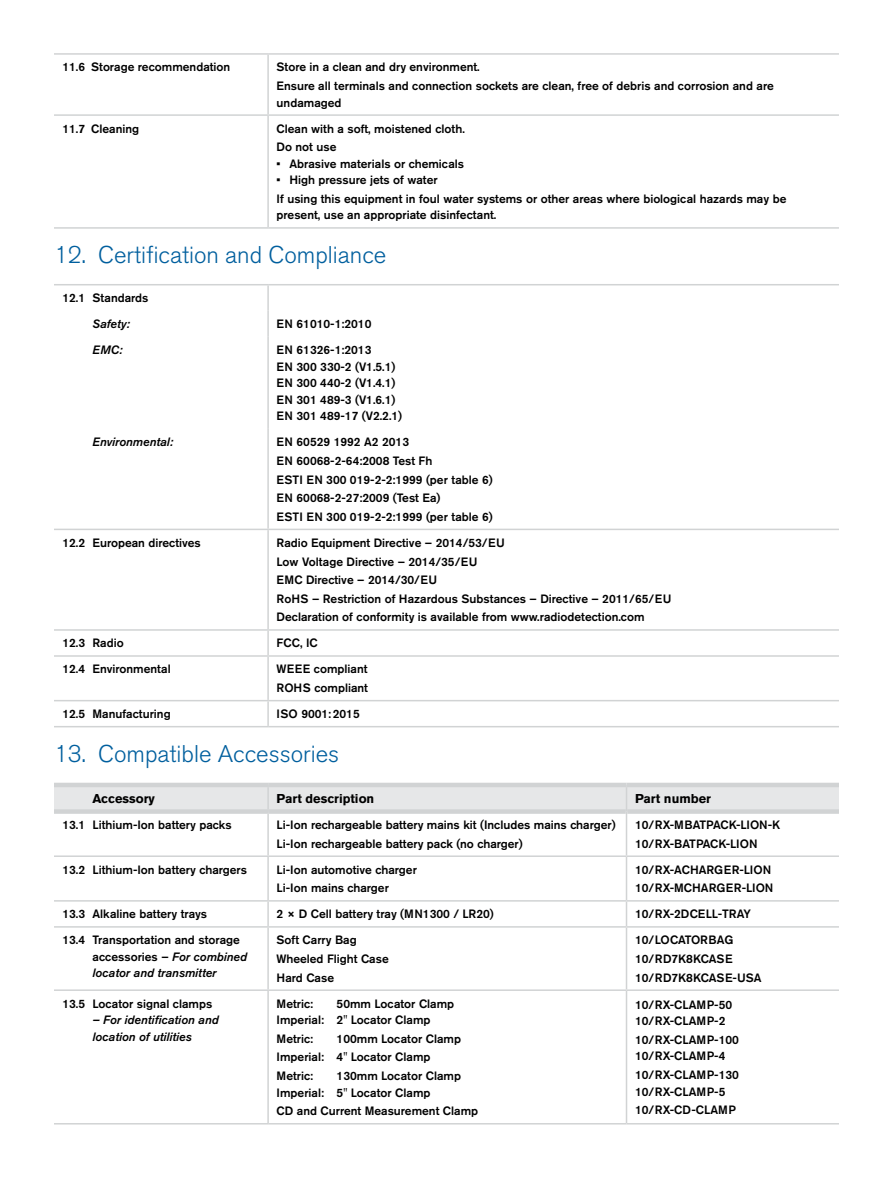
<style>
.page{position:relative;width:893px;height:1187px;background:#fff}
.page>*{position:absolute;margin:0;border:0;box-sizing:border-box;transform-origin:0 0}
.t1{font:300 24px "Akzidenz Grotesk BE";color:#005f9e}
.t2{font:700 12.75px "Akzidenz Grotesk BE";color:#000}
.t3{font:500 12px/18.6px "Akzidenz Grotesk BE";color:#000}
.t4{font:italic 500 12px/16.5px "Akzidenz Grotesk BE";color:#000}
.s1{font-style:italic}
</style>
<div class="page">
<hr style="left:54px;top:53px;width:214px;height:2px;background:#d1d3d4">
<hr style="left:268px;top:53px;width:571px;height:2px;background:#d1d3d4">
<hr style="left:54px;top:114px;width:214px;height:2px;background:#d1d3d4">
<hr style="left:268px;top:114px;width:571px;height:2px;background:#d1d3d4">
<hr style="left:54px;top:227px;width:214px;height:2px;background:#d1d3d4">
<hr style="left:268px;top:227px;width:571px;height:2px;background:#d1d3d4">
<hr style="left:267px;top:55px;width:2px;height:59px;background:#d1d3d4">
<hr style="left:267px;top:116px;width:2px;height:111px;background:#d1d3d4">
<hr style="left:54px;top:284px;width:214px;height:1px;background:#d1d3d4">
<hr style="left:268px;top:284px;width:571px;height:1px;background:#d1d3d4">
<hr style="left:54px;top:528px;width:214px;height:2px;background:#d1d3d4">
<hr style="left:268px;top:528px;width:571px;height:2px;background:#d1d3d4">
<hr style="left:54px;top:629px;width:214px;height:1px;background:#d1d3d4">
<hr style="left:268px;top:629px;width:571px;height:1px;background:#d1d3d4">
<hr style="left:54px;top:655px;width:214px;height:1px;background:#d1d3d4">
<hr style="left:268px;top:655px;width:571px;height:1px;background:#d1d3d4">
<hr style="left:54px;top:699px;width:214px;height:2px;background:#d1d3d4">
<hr style="left:268px;top:699px;width:571px;height:2px;background:#d1d3d4">
<hr style="left:54px;top:725px;width:214px;height:2px;background:#d1d3d4">
<hr style="left:268px;top:725px;width:571px;height:2px;background:#d1d3d4">
<hr style="left:267px;top:285px;width:2px;height:26px;background:#d1d3d4">
<hr style="left:267px;top:311px;width:2px;height:26px;background:#d1d3d4">
<hr style="left:267px;top:337px;width:2px;height:92px;background:#d1d3d4">
<hr style="left:267px;top:429px;width:2px;height:99px;background:#d1d3d4">
<hr style="left:267px;top:530px;width:2px;height:99px;background:#d1d3d4">
<hr style="left:267px;top:630px;width:2px;height:25px;background:#d1d3d4">
<hr style="left:267px;top:656px;width:2px;height:43px;background:#d1d3d4">
<hr style="left:267px;top:701px;width:2px;height:24px;background:#d1d3d4">
<hr style="left:54px;top:855px;width:214px;height:1px;background:#d1d3d4">
<hr style="left:268px;top:855px;width:358px;height:1px;background:#d1d3d4">
<hr style="left:626px;top:855px;width:213px;height:1px;background:#d1d3d4">
<hr style="left:54px;top:900px;width:214px;height:1px;background:#d1d3d4">
<hr style="left:268px;top:900px;width:358px;height:1px;background:#d1d3d4">
<hr style="left:626px;top:900px;width:213px;height:1px;background:#d1d3d4">
<hr style="left:54px;top:926px;width:214px;height:1px;background:#d1d3d4">
<hr style="left:268px;top:926px;width:358px;height:1px;background:#d1d3d4">
<hr style="left:626px;top:926px;width:213px;height:1px;background:#d1d3d4">
<hr style="left:54px;top:989px;width:214px;height:1px;background:#d1d3d4">
<hr style="left:268px;top:989px;width:358px;height:1px;background:#d1d3d4">
<hr style="left:626px;top:989px;width:213px;height:1px;background:#d1d3d4">
<hr style="left:54px;top:1122px;width:214px;height:2px;background:#d1d3d4">
<hr style="left:268px;top:1122px;width:358px;height:2px;background:#d1d3d4">
<hr style="left:626px;top:1122px;width:213px;height:2px;background:#d1d3d4">
<hr style="left:267px;top:813px;width:2px;height:42px;background:#d1d3d4">
<hr style="left:267px;top:856px;width:2px;height:44px;background:#d1d3d4">
<hr style="left:267px;top:901px;width:2px;height:25px;background:#d1d3d4">
<hr style="left:267px;top:927px;width:2px;height:62px;background:#d1d3d4">
<hr style="left:267px;top:990px;width:2px;height:132px;background:#d1d3d4">
<div style="left:54px;top:782px;width:214px;height:5px;background:#d1d3d4"></div>
<div style="left:268px;top:782px;width:358px;height:5px;background:#d1d3d4"></div>
<div style="left:626px;top:782px;width:213px;height:5px;background:#d1d3d4"></div>
<hr style="left:54px;top:809px;width:214px;height:4px;background:#d1d3d4">
<hr style="left:268px;top:809px;width:358px;height:4px;background:#d1d3d4">
<hr style="left:627px;top:809px;width:212px;height:4px;background:#d1d3d4">
<svg style="left:54px;top:787px;width:785px;height:24px;background:#e4e5e6"></svg>
<hr style="left:626px;top:811px;width:1px;height:44px;background:#d1d3d4">
<hr style="left:626px;top:856px;width:1px;height:44px;background:#d1d3d4">
<svg style="left:626px;top:901px;width:1px;height:25px"></svg>
<hr style="left:626px;top:927px;width:1px;height:62px;background:#d1d3d4">
<hr style="left:626px;top:990px;width:1px;height:132px;background:#d1d3d4">
<p class="t3" style="left:63px;top:58px;width:169px">11.6 Storage recommendation</p>
<p class="t3" style="left:277px;top:58px;width:499px">Store in a clean and dry environment.<br>Ensure all terminals and connection sockets are clean, free of debris and corrosion and are</p>
<p class="t3" style="left:277px;top:93px;width:66px">undamaged</p>
<p class="t3" style="left:63px;top:119px;width:78px">11.7 Cleaning</p>
<p class="t3" style="left:277px;top:119px;width:190px">Clean with a soft, moistened cloth.<br>Do not use</p>
<p class="t3" style="left:277px;top:154px;width:189px">• Abrasive materials or chemicals</p>
<p class="t3" style="left:277px;top:170px;width:511px">• High pressure jets of water<br>If using this equipment in foul water systems or other areas where biological hazards may be</p>
<p class="t3" style="left:277px;top:206px;width:221px">present, use an appropriate disinfectant.</p>
<h1 class="t1" style="left:54px;top:241px;width:334px">12. Certification and Compliance</h1>
<p class="t3" style="left:63px;top:288px;width:88px">12.1 Standards</p>
<p class="t4" style="left:93px;top:316px;width:39px">Safety:</p>
<p class="t3" style="left:277px;top:314px;width:96px">EN 61010-1:2010</p>
<p class="t4" style="left:93px;top:342px;width:32px">EMC:</p>
<p class="t3" style="left:277px;top:341px;width:127px;line-height:16.5px">EN 61326-1:2013<br>EN 300 330-2 (V1.5.1)<br>EN 300 440-2 (V1.4.1)<br>EN 301 489-3 (V1.6.1)<br>EN 301 489-17 (V2.2.1)</p>
<p class="t4" style="left:93px;top:434px;width:82px">Environmental:</p>
<p class="t3" style="left:277px;top:432px;width:218px">EN 60529 1992 A2 2013<br>EN 60068-2-64:2008 Test Fh<br>ESTI EN 300 019-2-2:1999 (per table 6)<br>EN 60068-2-27:2009 (Test Ea)<br>ESTI EN 300 019-2-2:1999 (per table 6)</p>
<p class="t3" style="left:63px;top:533px;width:140px">12.2 European directives</p>
<p class="t3" style="left:277px;top:533px;width:396px">Radio Equipment Directive – 2014/53/EU<br>Low Voltage Directive – 2014/35/EU<br>EMC Directive – 2014/30/EU<br>RoHS – Restriction of Hazardous Substances – Directive – 2011/65/EU Declaration of conformity is available from www.radiodetection.com</p>
<p class="t3" style="left:63px;top:633px;width:63px">12.3 Radio</p>
<p class="t3" style="left:277px;top:633px;width:43px">FCC, IC</p>
<p class="t3" style="left:63px;top:659px;width:110px">12.4 Environmental</p>
<p class="t3" style="left:277px;top:659px;width:93px">WEEE compliant<br>ROHS compliant</p>
<p class="t3" style="left:63px;top:704px;width:110px">12.5 Manufacturing</p>
<p class="t3" style="left:277px;top:704px;width:85px">ISO 9001:2015</p>
<h1 class="t1" style="left:54px;top:740px;width:287px">13. Compatible Accessories</h1>
<p class="t2" style="left:93px;top:791px;width:64px">Accessory</p>
<p class="t2" style="left:277px;top:791px;width:99px">Part description</p>
<p class="t2" style="left:635px;top:791px;width:77px">Part number</p>
<p class="t3" style="left:63px;top:815px;width:171px">13.1 Lithium-Ion battery packs</p>
<p class="t3" style="left:277px;top:815px;width:341px">Li-Ion rechargeable battery mains kit (Includes mains charger)<br>Li-Ion rechargeable battery pack (no charger)</p>
<p class="t3" style="left:635px;top:815px;width:147px">10/RX-MBATPACK-LION-K<br>10/RX-BATPACK-LION</p>
<p class="t3" style="left:63px;top:859px;width:186px">13.2 Lithium-Ion battery chargers</p>
<p class="t3" style="left:277px;top:859px;width:142px">Li-Ion automotive charger<br>Li-Ion mains charger</p>
<p class="t3" style="left:635px;top:859px;width:140px">10/RX-ACHARGER-LION<br>10/RX-MCHARGER-LION</p>
<p class="t3" style="left:63px;top:904px;width:146px">13.3 Alkaline battery trays</p>
<p class="t3" style="left:277px;top:904px;width:219px">2 × D Cell battery tray (MN1300 / LR20)</p>
<p class="t3" style="left:635px;top:904px;width:117px">10/RX-2DCELL-TRAY</p>
<p class="t3" style="left:93px;top:931px;width:156px;line-height:16.5px;text-indent:-30px">13.4 Transportation and storage accessories – <span class="s1">For combined locator and transmitter</span></p>
<p class="t3" style="left:277px;top:930px;width:114px">Soft Carry Bag<br>Wheeled Flight Case<br>Hard Case</p>
<p class="t3" style="left:635px;top:930px;width:128px">10/LOCATORBAG<br>10/RD7K8KCASE<br>10/RD7K8KCASE-USA</p>
<p class="t3" style="left:63px;top:993px;width:151px">13.5 Locator signal clamps</p>
<p class="t4" style="left:93px;top:1011px;width:128px">– For identification and location of utilities</p>
<p class="t3" style="left:277px;top:994px;width:179px;line-height:16.5px;text-indent:60px">50mm Locator Clamp<br>Imperial: 2" Locator Clamp</p>
<p class="t3" style="left:277px;top:1028px;width:38px">Metric:</p>
<p class="t3" style="left:277px;top:993px;width:38px">Metric:</p>
<p class="t3" style="left:635px;top:995px;width:99px;line-height:16.5px">10/RX-CLAMP-50<br>10/RX-CLAMP-2</p>
<p class="t3" style="left:635px;top:1031px;width:105px;line-height:16.5px">10/RX-CLAMP-100<br>10/RX-CLAMP-4</p>
<p class="t3" style="left:635px;top:1066px;width:105px;line-height:16.5px">10/RX-CLAMP-130<br>10/RX-CLAMP-5</p>
<p class="t3" style="left:635px;top:1100px;width:102px">10/RX-CD-CLAMP</p>
<p class="t3" style="left:277px;top:1028px;width:186px;text-indent:60px">100mm Locator Clamp<br>Imperial: 4" Locator Clamp<br>Metric:</p>
<p class="t3" style="left:277px;top:1067px;width:186px;line-height:16.5px;text-indent:60px">130mm Locator Clamp<br>Imperial: 5" Locator Clamp</p>
<p class="t3" style="left:277px;top:1101px;width:203px">CD and Current Measurement Clamp</p>
</div>
